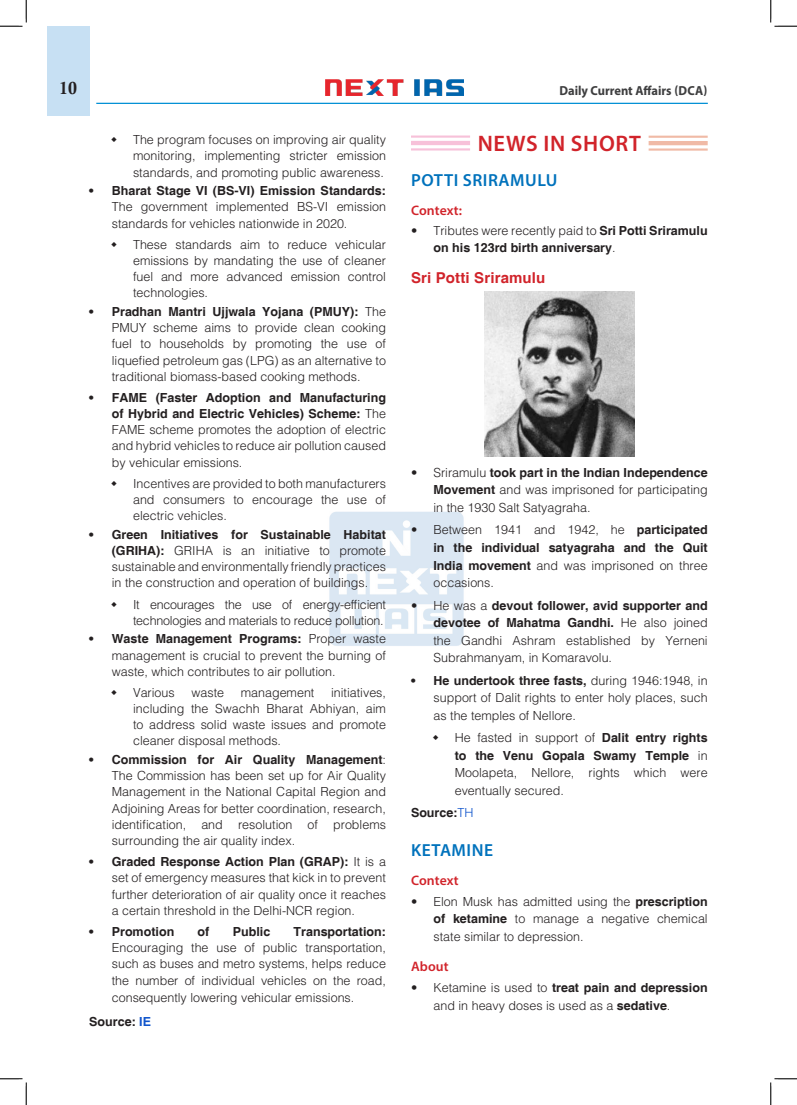
<style>
.page{position:relative;width:797px;height:1105px;background:#fff}
.page>*{position:absolute;margin:0;border:0;box-sizing:border-box;transform-origin:0 0}
.News_In_Short__headi{font:600 22.5px "Myriad Pro";letter-spacing:.03em;color:#d1232a}
.H-1{font:600 17.5px "Myriad Pro";letter-spacing:.03em;color:#0072bc}
.t1{font:17.5px "Calis MT Bol";color:#231f20}
.H-2{font:700 15px "Helvetica";letter-spacing:.01em;color:#d1232a}
.H-2-2{font:600 13.75px "Myriad Pro";letter-spacing:.005em;color:#d1232a}
.t2{font:700 13.12px "Myriad Pro";color:#3e3e3f;scale:.95 1}
.t3{font:300 12.5px/16.1px "Helvetica";color:#231f20;text-align:justify}
.body{font:700 12.5px/17.5px "Helvetica";color:#231f20}
.t4{font:300 12.5px/16.1px "Helvetica";letter-spacing:-.02em;color:#231f20}
.s1{font-weight:700}
.s2{font-weight:300}
.s3{font-weight:300;color:#15c}
.s4{color:#15c}
</style>
<div class="page">
<div style="left:47px;top:26px;width:42px;height:89px;background:#c7e0f3"></div>
<img style="left:325px;top:80px;width:138px;height:15px">
<hr style="left:96px;top:103px;width:611px;height:1px;background:#008fd5">
<img style="left:329px;top:511px;width:135px;height:135px">
<hr style="left:648px;top:136px;width:59px;height:2px;background:#f0baa6">
<hr style="left:648px;top:141px;width:59px;height:4px;background:#f0baa6">
<hr style="left:648px;top:148px;width:59px;height:3px;background:#f0baa6">
<hr style="left:411px;top:136px;width:59px;height:2px;background:#f7c1d9">
<hr style="left:411px;top:141px;width:59px;height:4px;background:#f7c1d9">
<hr style="left:411px;top:148px;width:59px;height:3px;background:#f7c1d9">
<img style="left:484px;top:292px;width:150px;height:164px">
<svg style="left:0;top:0;width:27px;height:27px"></svg>
<svg style="left:0;top:1078px;width:27px;height:27px"></svg>
<svg style="left:770px;top:0;width:27px;height:27px"></svg>
<svg style="left:770px;top:1078px;width:27px;height:27px"></svg>
<h2 class="t1" style="left:59px;top:78px;width:19px">10</h2>
<p class="t2" style="left:559px;top:82px;width:157px">Daily Current Affairs (DCA)</p>
<p class="t3" style="left:133px;top:131px;width:254px">The program focuses on improving air quality monitoring, implementing stricter emission standards, and promoting public awareness.</p>
<p class="t3" style="left:112px;top:182px;width:276px;text-indent:-22px"><span class="s1">• Bharat Stage VI (BS-VI) Emission Standards:<br></span>The government implemented BS-VI emission standards for vehicles nationwide in 2020.</p>
<p class="t3" style="left:133px;top:236px;width:254px">These standards aim to reduce vehicular emissions by mandating the use of cleaner fuel and more advanced emission control technologies.</p>
<p class="t3" style="left:112px;top:303px;width:276px;text-indent:-22px"><span class="s1">• Pradhan Mantri Ujjwala Yojana (PMUY):</span> The PMUY scheme aims to provide clean cooking fuel to households by promoting the use of liquefied petroleum gas (LPG) as an alternative to traditional biomass-based cooking methods.</p>
<p class="t3" style="left:112px;top:389px;width:276px;text-indent:-22px"><span class="s1">• FAME (Faster Adoption and Manufacturing of Hybrid and Electric Vehicles) Scheme:</span> The FAME scheme promotes the adoption of electric and hybrid vehicles to reduce air pollution caused by vehicular emissions.</p>
<p class="t3" style="left:133px;top:475px;width:254px">Incentives are provided to both manufacturers and consumers to encourage the use of electric vehicles.</p>
<p class="t3" style="left:112px;top:526px;width:276px;text-indent:-22px"><span class="s1">• Green Initiatives for Sustainable Habitat (GRIHA):</span> GRIHA is an initiative to promote sustainable and environmentally friendly practices in the construction and operation of buildings.</p>
<p class="t4" style="left:133px;top:596px;width:254px">It encourages the use of energy-efficient technologies and materials to reduce pollution.</p>
<p class="t3" style="left:112px;top:630px;width:276px;text-indent:-22px"><span class="s1">• Waste Management Programs:</span> Proper waste management is crucial to prevent the burning of waste, which contributes to air pollution.</p>
<p class="t3" style="left:133px;top:684px;width:43px">Various</p>
<p class="t3" style="left:191px;top:684px;width:34px">waste</p>
<p class="t3" style="left:241px;top:684px;width:75px">management</p>
<p class="News_In_Short__headi" style="left:477px;top:129px;width:165px">NEWS IN SHORT</p>
<p class="H-1" style="left:411px;top:169px;width:148px">POTTI SRIRAMULU</p>
<p class="H-2-2" style="left:411px;top:201px;width:53px">Context:</p>
<p class="body" style="left:433px;top:223px;width:276px;line-height:16.9px;text-indent:-22px"><span class="s2">• Tributes were recently paid to</span> Sri Potti Sriramulu on his 123rd birth anniversary<span class="s2">.</span></p>
<p class="H-2" style="left:411px;top:269px;width:136px">Sri Potti Sriramulu</p>
<p class="t3" style="left:433px;top:463px;width:276px;line-height:17.5px;text-indent:-22px">• Sriramulu <span class="s1">took part in the Indian Independence Movement</span> and was imprisoned for participating in the 1930 Salt Satyagraha.</p>
<p class="body" style="left:433px;top:522px;width:276px;text-align:justify;text-indent:-22px"><span class="s2">• Between 1941 and 1942, he</span> participated in the individual satyagraha and the Quit India movement <span class="s2">and was imprisoned on three occasions.</span></p>
<p class="t3" style="left:433px;top:596px;width:276px;line-height:17.5px;text-indent:-22px">• He was a <span class="s1">devout follower, avid supporter and devotee of Mahatma Gandhi.</span> He also joined the Gandhi Ashram established by Yerneni Subrahmanyam, in Komaravolu.</p>
<p class="t3" style="left:433px;top:671px;width:276px;line-height:17.5px;text-indent:-22px"><span class="s1">• He undertook three fasts,</span> during 1946:1948, in support of Dalit rights to enter holy places, such as the temples of Nellore.</p>
<p class="t3" style="left:455px;top:729px;width:254px;line-height:17.5px">He fasted in support of <span class="s1">Dalit entry rights to the Venu Gopala Swamy Temple</span> in Moolapeta, Nellore, rights which were eventually secured.</p>
<p class="body" style="left:411px;top:805px;width:64px">Source:<span class="s3">TH</span></p>
<p class="H-1" style="left:411px;top:839px;width:83px">KETAMINE</p>
<p class="H-2-2" style="left:411px;top:871px;width:49px">Context</p>
<p class="t3" style="left:433px;top:892px;width:276px;line-height:17.5px;text-indent:-22px">• Elon Musk has admitted using the <span class="s1">prescription of ketamine</span> to manage a negative chemical state similar to depression.</p>
<p class="H-2-2" style="left:411px;top:958px;width:39px">About</p>
<p class="t3" style="left:433px;top:979px;width:276px;line-height:17.5px;text-indent:-22px">• Ketamine is used to <span class="s1">treat pain and depression </span>and in heavy doses is used as a <span class="s1">sedative</span>.</p>
<p class="t3" style="left:133px;top:684px;width:254px;text-indent:198px">initiatives, including the Swachh Bharat Abhiyan, aim to address solid waste issues and promote cleaner disposal methods.</p>
<p class="t3" style="left:112px;top:751px;width:276px;text-indent:-22px"><span class="s1">• Commission for Air Quality Management</span>:<br>The Commission has been set up for Air Quality Management in the National Capital Region and Adjoining Areas for better coordination, research, identification, and resolution of problems surrounding the air quality index.</p>
<p class="t3" style="left:112px;top:853px;width:276px;text-indent:-22px"><span class="s1">• Graded Response Action Plan (GRAP):</span> It is a set of emergency measures that kick in to prevent further deterioration of air quality once it reaches a certain threshold in the Delhi-NCR region.</p>
<p class="body" style="left:89px;top:923px;width:87px">• Promotion</p>
<p class="body" style="left:198px;top:923px;width:13px">of</p>
<p class="body" style="left:233px;top:923px;width:39px">Public</p>
<p class="t3" style="left:112px;top:923px;width:276px;line-height:16.5px;text-indent:182px"><span class="s1">Transportation:<br></span>Encouraging the use of public transportation, such as buses and metro systems, helps reduce the number of individual vehicles on the road, consequently lowering vehicular emissions.</p>
<p class="body" style="left:89px;top:1013px;width:63px">Source: <span class="s4">IE</span></p>
</div>
